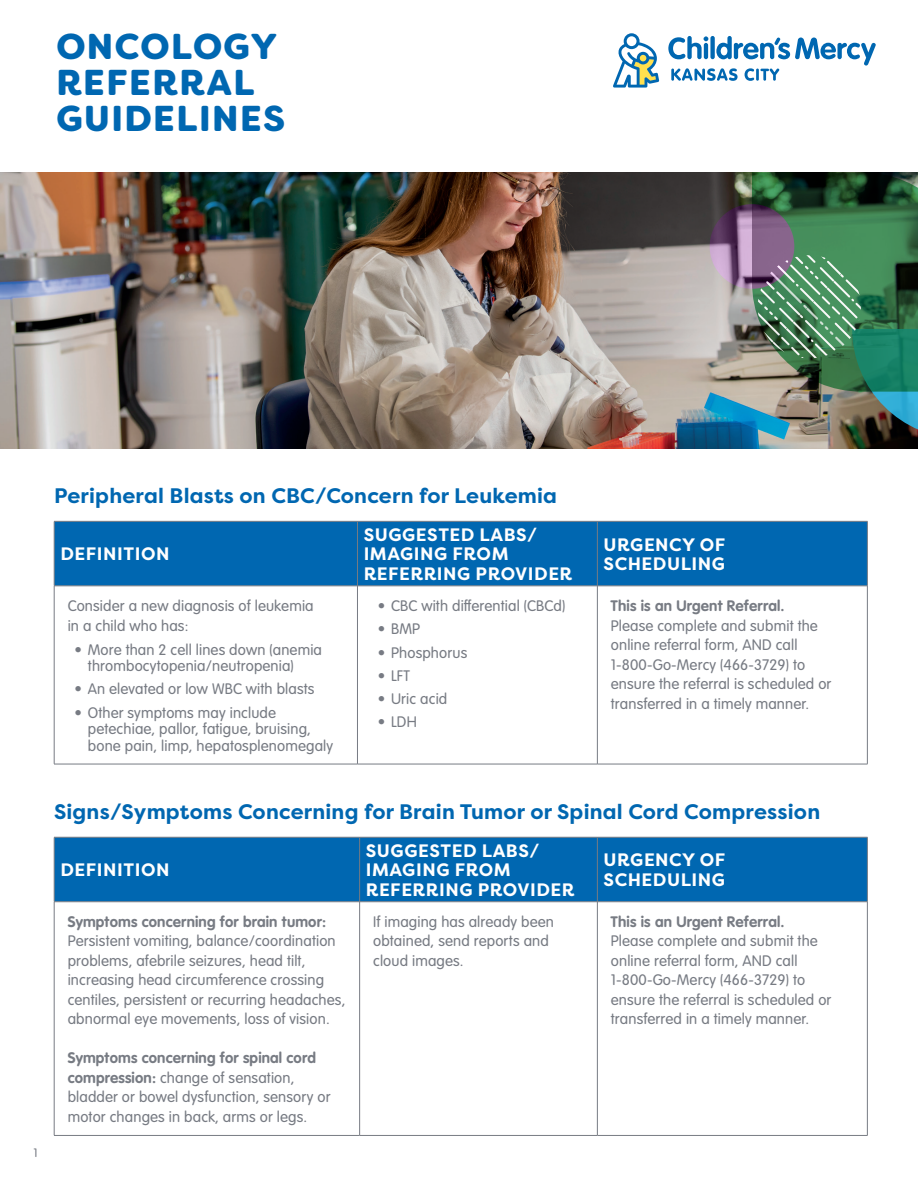
<style>
.page{position:relative;width:918px;height:1188px;background:#fff}
.page>*{position:absolute;margin:0;border:0;box-sizing:border-box;transform-origin:0 0}
.t1{font:900 36px/36px "Filson Soft";letter-spacing:.04em;color:#0067b1}
.t2{font:700 21px "Filson Pro";letter-spacing:.01em;color:#0067b1}
.t3{font:700 18px/19.5px "Filson Pro";letter-spacing:.03em;color:#fff}
.t4{font:15px/19.5px "VAG Rounded Next";letter-spacing:.01em;color:#777b83}
.t5{font:700 15px "VAG Rounded Next";letter-spacing:.01em;color:#777b83}
.t6{font:12px "VAG Rounded Next";color:#777b83}
.s1{font-weight:700}
</style>
<div class="page">
<img style="left:0;top:172px;width:918px;height:276px">
<svg style="left:613px;top:33px;width:46px;height:55px"></svg>
<svg style="left:668px;top:36px;width:208px;height:45px"></svg>
<div style="left:55px;top:522px;width:812px;height:64px;background:#0067b1"></div>
<svg style="left:55px;top:587px;width:812px;height:177px"></svg>
<hr style="left:54px;top:521px;width:303px;height:1px;background:#777b83">
<hr style="left:54px;top:522px;width:1px;height:64px;background:#777b83">
<hr style="left:357px;top:521px;width:240px;height:1px;background:#777b83">
<hr style="left:357px;top:522px;width:1px;height:64px;background:#777b83">
<hr style="left:597px;top:521px;width:271px;height:1px;background:#777b83">
<hr style="left:597px;top:522px;width:1px;height:64px;background:#777b83">
<hr style="left:867px;top:522px;width:1px;height:64px;background:#777b83">
<hr style="left:54px;top:586px;width:303px;height:1px;background:#777b83">
<hr style="left:54px;top:586px;width:1px;height:178px;background:#777b83">
<hr style="left:357px;top:586px;width:240px;height:1px;background:#777b83">
<hr style="left:357px;top:586px;width:1px;height:178px;background:#777b83">
<hr style="left:597px;top:586px;width:271px;height:1px;background:#777b83">
<hr style="left:597px;top:586px;width:1px;height:178px;background:#777b83">
<hr style="left:867px;top:586px;width:1px;height:178px;background:#777b83">
<hr style="left:54px;top:764px;width:303px;height:1px;background:#777b83">
<hr style="left:357px;top:764px;width:240px;height:1px;background:#777b83">
<hr style="left:597px;top:764px;width:271px;height:1px;background:#777b83">
<div style="left:55px;top:838px;width:812px;height:63px;background:#0067b1"></div>
<svg style="left:55px;top:902px;width:812px;height:233px"></svg>
<hr style="left:54px;top:837px;width:306px;height:1px;background:#777b83">
<hr style="left:54px;top:837px;width:1px;height:65px;background:#777b83">
<hr style="left:360px;top:837px;width:237px;height:1px;background:#777b83">
<hr style="left:359px;top:837px;width:1px;height:65px;background:#777b83">
<hr style="left:597px;top:837px;width:271px;height:1px;background:#777b83">
<hr style="left:597px;top:837px;width:1px;height:65px;background:#777b83">
<hr style="left:867px;top:837px;width:1px;height:65px;background:#777b83">
<hr style="left:54px;top:901px;width:306px;height:1px;background:#777b83">
<hr style="left:54px;top:902px;width:1px;height:233px;background:#777b83">
<hr style="left:360px;top:901px;width:237px;height:1px;background:#777b83">
<hr style="left:359px;top:902px;width:1px;height:233px;background:#777b83">
<hr style="left:597px;top:901px;width:271px;height:1px;background:#777b83">
<hr style="left:597px;top:902px;width:1px;height:233px;background:#777b83">
<hr style="left:867px;top:902px;width:1px;height:233px;background:#777b83">
<hr style="left:54px;top:1135px;width:306px;height:1px;background:#777b83">
<hr style="left:360px;top:1135px;width:237px;height:1px;background:#777b83">
<hr style="left:597px;top:1135px;width:271px;height:1px;background:#777b83">
<img style="left:752px;top:172px;width:166px;height:267px">
<svg style="left:758px;top:255px;width:103px;height:103px;background:#5e976f"></svg>
<svg style="left:710px;top:204px;width:84px;height:85px;background:#89678d"></svg>
<h1 class="t1" style="left:56px;top:29px;width:231px">ONCOLOGY<br>REFERRAL<br>GUIDELINES</h1>
<h2 class="t2" style="left:54px;top:483px;width:505px">Peripheral Blasts on CBC/Concern for Leukemia</h2>
<p class="t3" style="left:60px;top:545px;width:111px">DEFINITION</p>
<p class="t4" style="left:68px;top:596px;width:248px">Consider a new diagnosis of leukemia in a child who has:</p>
<p class="t4" style="left:88px;top:641px;width:236px;line-height:16.5px;text-indent:-14px">• More than 2 cell lines down (anemia thrombocytopenia/neutropenia)</p>
<p class="t4" style="left:74px;top:680px;width:242px">• An elevated or low WBC with blasts</p>
<p class="t4" style="left:88px;top:704px;width:247px;line-height:16.5px;text-indent:-14px">• Other symptoms may include petechiae, pallor, fatigue, bruising, bone pain, limp, hepatosplenomegaly</p>
<p class="t3" style="left:364px;top:525px;width:210px">SUGGESTED LABS/<br>IMAGING FROM<br>REFERRING PROVIDER</p>
<p class="t3" style="left:604px;top:535px;width:123px">URGENCY OF<br>SCHEDULING</p>
<p class="t4" style="left:378px;top:596px;width:189px">• CBC with differential (CBCd)</p>
<p class="t4" style="left:378px;top:620px;width:44px">• BMP</p>
<p class="t4" style="left:378px;top:643px;width:91px">• Phosphorus</p>
<p class="t4" style="left:378px;top:666px;width:34px">• LFT</p>
<p class="t4" style="left:378px;top:689px;width:71px">• Uric acid</p>
<p class="t4" style="left:378px;top:713px;width:41px">• LDH</p>
<p class="t5" style="left:611px;top:596px;width:175px">This is an Urgent Referral.</p>
<p class="t4" style="left:611px;top:616px;width:222px">Please complete and submit the online referral form, AND call<br>1-800-Go-Mercy (466-3729) to ensure the referral is scheduled or transferred in a timely manner.</p>
<p class="t6" style="left:33px;top:1146px;width:6px">1</p>
<h2 class="t2" style="left:54px;top:798px;width:768px">Signs/Symptoms Concerning for Brain Tumor or Spinal Cord Compression</h2>
<p class="t3" style="left:60px;top:860px;width:111px">DEFINITION</p>
<p class="t5" style="left:68px;top:912px;width:260px">Symptoms concerning for brain tumor:</p>
<p class="t4" style="left:68px;top:932px;width:279px">Persistent vomiting, balance/coordination problems, afebrile seizures, head tilt, increasing head circumference crossing centiles, persistent or recurring headaches, abnormal eye movements, loss of vision.</p>
<p class="t4" style="left:68px;top:1049px;width:264px"><span class="s1">Symptoms concerning for spinal cord compression:</span> change of sensation, bladder or bowel dysfunction, sensory or motor changes in back, arms or legs.</p>
<p class="t3" style="left:366px;top:841px;width:210px">SUGGESTED LABS/<br>IMAGING FROM<br>REFERRING PROVIDER</p>
<p class="t3" style="left:604px;top:851px;width:123px">URGENCY OF<br>SCHEDULING</p>
<p class="t4" style="left:373px;top:912px;width:182px">If imaging has already been obtained, send reports and cloud images.</p>
<p class="t5" style="left:611px;top:912px;width:175px">This is an Urgent Referral.</p>
<p class="t4" style="left:611px;top:932px;width:222px">Please complete and submit the online referral form, AND call<br>1-800-Go-Mercy (466-3729) to ensure the referral is scheduled or transferred in a timely manner.</p>
</div>
